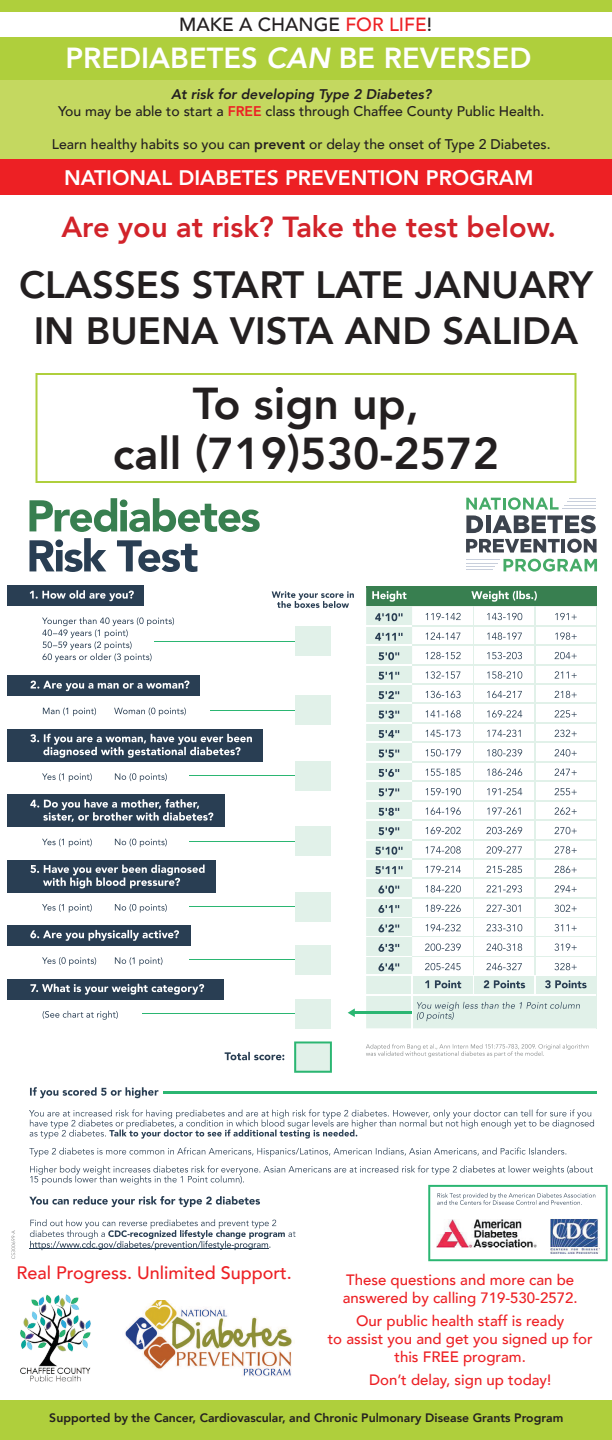
<style>
.page{position:relative;width:612px;height:1440px;background:#fff}
.page>*{position:absolute;margin:0;border:0;box-sizing:border-box;transform-origin:0 0}
.t1{font:800 44.6px "Avenir";color:#231f20}
.t2{font:800 38px/45.6px "Avenir";color:#231f20;text-align:center}
.t3{font:800 29px "Avenir";color:#d2232a}
.t4{font:800 29px "Avenir";color:#fff}
.t5{font:800 21px "Avenir";color:#fff}
.t6{font:500 19px "Avenir";color:#231f20}
.t7{font:500 18px "Avenir";color:#ed2024}
.t8{font:500 15px/18px "Avenir";color:#ed2024}
.t9{font:500 14px "Avenir";color:#231f20}
.t10{font:italic 800 14px "Avenir";color:#231f20}
.t11{font:800 12.2px "Avenir";color:#231f20}
.s1{color:#ed2024}
.s2{font-style:italic}
.s3{font-weight:800;color:#ed2024}
.s4{font-weight:800}
</style>
<div class="page">
<div style="left:0;top:37px;width:611px;height:43px;background:#afcf3c"></div>
<div style="left:0;top:0;width:611px;height:12px;background:#afcf3c"></div>
<div style="left:0;top:80px;width:612px;height:79px;background:#c4d860"></div>
<div style="left:0;top:159px;width:612px;height:36px;background:#ed2024"></div>
<div style="left:36px;top:373px;width:540px;height:110px;border:2px solid #afcf3c"></div>
<img style="left:20px;top:1295px;width:71px;height:87px">
<img style="left:125px;top:1300px;width:167px;height:77px">
<div style="left:0;top:1400px;width:612px;height:40px;background:#afcf3c"></div>
<hr style="left:154px;top:641px;width:142px;height:1px;background:#2bb672">
<hr style="left:210px;top:710px;width:86px;height:1px;background:#2bb672">
<hr style="left:189px;top:776px;width:107px;height:1px;background:#2bb672">
<hr style="left:189px;top:841px;width:107px;height:1px;background:#2bb672">
<hr style="left:189px;top:906px;width:107px;height:1px;background:#2bb672">
<hr style="left:189px;top:960px;width:107px;height:1px;background:#2bb672">
<hr style="left:142px;top:1013px;width:154px;height:1px;background:#2bb672">
<svg style="left:466px;top:539px;width:94px;height:14px"></svg>
<hr style="left:561px;top:539px;width:4px;height:13px;background:#3c434d">
<svg style="left:567px;top:539px;width:30px;height:14px"></svg>
<svg style="left:504px;top:559px;width:93px;height:13px"></svg>
<svg style="left:466px;top:497px;width:130px;height:36px"></svg>
<svg style="left:466px;top:566px;width:29px;height:4px"></svg>
<hr style="left:466px;top:563px;width:31px;height:1px;background:#c8cfdc">
<hr style="left:466px;top:560px;width:33px;height:1px;background:#c8cfdc">
<svg style="left:11px;top:1230px;width:4px;height:29px"></svg>
<div style="left:366px;top:996px;width:230px;height:32px;background:#e1f1e9"></div>
<hr style="left:596px;top:975px;width:1px;height:53px;background:#e1f1e9">
<hr style="left:412px;top:995px;width:1px;height:33px;background:#fff">
<svg style="left:366px;top:587px;width:231px;height:407px"></svg>
<svg style="left:417px;top:1002px;width:163px;height:19px;background:#d1e1dc"></svg>
<svg style="left:30px;top:498px;width:230px;height:34px"></svg>
<svg style="left:30px;top:538px;width:167px;height:34px"></svg>
<div style="left:7px;top:586px;width:137px;height:20px;background:#293e53"></div>
<svg style="left:30px;top:590px;width:104px;height:11px"></svg>
<svg style="left:42px;top:617px;width:132px;height:45px"></svg>
<div style="left:7px;top:675px;width:192px;height:21px;background:#293e53"></div>
<svg style="left:31px;top:681px;width:158px;height:10px"></svg>
<svg style="left:43px;top:707px;width:53px;height:9px"></svg>
<svg style="left:114px;top:707px;width:72px;height:9px"></svg>
<div style="left:7px;top:729px;width:256px;height:33px;background:#293e53"></div>
<svg style="left:30px;top:734px;width:222px;height:24px"></svg>
<svg style="left:42px;top:773px;width:50px;height:9px"></svg>
<svg style="left:115px;top:773px;width:52px;height:9px"></svg>
<div style="left:7px;top:794px;width:217px;height:33px;background:#293e53"></div>
<svg style="left:30px;top:799px;width:183px;height:23px"></svg>
<svg style="left:42px;top:839px;width:50px;height:8px"></svg>
<svg style="left:115px;top:839px;width:52px;height:8px"></svg>
<div style="left:7px;top:860px;width:208px;height:33px;background:#293e53"></div>
<svg style="left:30px;top:865px;width:175px;height:23px"></svg>
<svg style="left:42px;top:904px;width:50px;height:9px"></svg>
<svg style="left:115px;top:904px;width:52px;height:9px"></svg>
<div style="left:7px;top:925px;width:184px;height:20px;background:#293e53"></div>
<svg style="left:30px;top:930px;width:149px;height:11px"></svg>
<svg style="left:42px;top:957px;width:54px;height:9px"></svg>
<svg style="left:115px;top:957px;width:47px;height:9px"></svg>
<div style="left:7px;top:979px;width:217px;height:20px;background:#293e53"></div>
<svg style="left:30px;top:984px;width:174px;height:11px"></svg>
<svg style="left:43px;top:1011px;width:75px;height:9px"></svg>
<div style="left:295px;top:626px;width:36px;height:30px;background:#e1f1e9"></div>
<div style="left:295px;top:696px;width:36px;height:29px;background:#e1f1e9"></div>
<div style="left:295px;top:761px;width:36px;height:30px;background:#e1f1e9"></div>
<div style="left:295px;top:827px;width:36px;height:29px;background:#e1f1e9"></div>
<div style="left:295px;top:892px;width:36px;height:29px;background:#e1f1e9"></div>
<div style="left:295px;top:945px;width:36px;height:30px;background:#e1f1e9"></div>
<div style="left:295px;top:999px;width:36px;height:29px;background:#e1f1e9"></div>
<svg style="left:272px;top:591px;width:82px;height:17px"></svg>
<svg style="left:225px;top:1052px;width:59px;height:8px"></svg>
<svg style="left:30px;top:1087px;width:128px;height:11px"></svg>
<svg style="left:29px;top:1109px;width:565px;height:30px"></svg>
<svg style="left:29px;top:1148px;width:537px;height:9px"></svg>
<hr style="left:164px;top:1092px;width:433px;height:2px;background:#2bb672">
<hr style="left:355px;top:1012px;width:57px;height:2px;background:#2bb672">
<svg style="left:348px;top:1008px;width:7px;height:9px"></svg>
<svg style="left:366px;top:1044px;width:223px;height:13px"></svg>
<svg style="left:294px;top:1041px;width:38px;height:32px"></svg>
<svg style="left:29px;top:1166px;width:579px;height:95px"></svg>
<p class="t6" style="left:179px;top:8px;width:254px">MAKE A CHANGE <span class="s1">FOR LIFE</span>!</p>
<p class="t4" style="left:66px;top:35px;width:468px">PREDIABETES <span class="s2">CAN</span> BE REVERSED</p>
<p class="t10" style="left:171px;top:86px;width:262px">At risk for developing Type 2 Diabetes?</p>
<p class="t9" style="left:58px;top:99px;width:488px">You may be able to start a <span class="s3">FREE</span> class through Chaffee County Public Health.</p>
<p class="t9" style="left:52px;top:132px;width:501px">Learn healthy habits so you can <span class="s4">prevent</span> or delay the onset of Type 2 Diabetes.</p>
<p class="t5" style="left:64px;top:161px;width:471px">NATIONAL DIABETES PREVENTION PROGRAM</p>
<p class="t3" style="left:61px;top:204px;width:496px">Are you at risk? Take the test below.</p>
<p class="t2" style="left:19px;top:262px;width:575px">CLASSES START LATE JANUARY<br>IN BUENA VISTA AND SALIDA</p>
<p class="t1" style="left:193px;top:369px;width:228px">To sign up,</p>
<p class="t1" style="left:113px;top:419px;width:388px">call (719)530-2572</p>
<p class="t7" style="left:16px;top:1257px;width:277px">Real Progress. Unlimited Support.</p>
<p class="t8" style="left:343px;top:1270px;width:236px">These questions and more can be answered by calling 719-530-2572.</p>
<p class="t8" style="left:356px;top:1311px;width:210px">Our public health staff is ready</p>
<p class="t8" style="left:328px;top:1329px;width:266px;text-align:center">to assist you and get you signed up for this FREE program.</p>
<p class="t8" style="left:369px;top:1370px;width:184px">Don’t delay, sign up today!</p>
<p class="t11" style="left:49px;top:1408px;width:516px">Supported by the Cancer, Cardiovascular, and Chronic Pulmonary Disease Grants Program</p>
</div>
